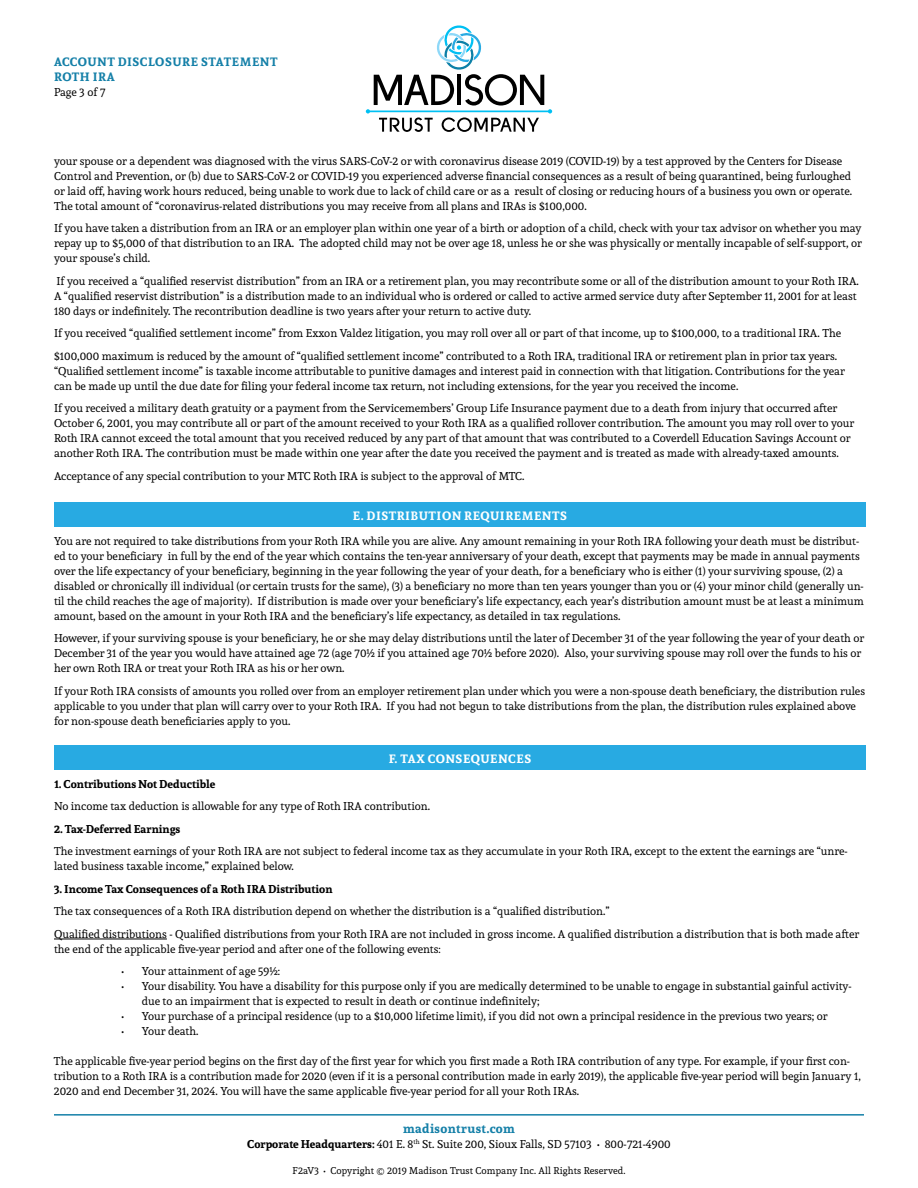
<style>
.page{position:relative;width:918px;height:1188px;background:#fff}
.page>*{position:absolute;margin:0;border:0;box-sizing:border-box;transform-origin:0 0}
.t1{font:700 12.75px "Andada";letter-spacing:.03em;color:#1580a8}
.t2{font:700 12px "Andada";letter-spacing:.045em;color:#fff}
.t3{font:700 12px/15px "Andada";letter-spacing:.045em;color:#1580a8}
.t4{font:11.25px/15px "Andada";color:#000}
.t5{font:700 11.25px "Andada";color:#000}
.t6{font:9.75px "Andada";letter-spacing:.01em;color:#000}
.s1{font-weight:700}
</style>
<div class="page">
<hr style="left:54px;top:1114px;width:810px;height:2px;background:#1580a8">
<svg style="left:365px;top:25px;width:188px;height:107px"></svg>
<div style="left:54px;top:503px;width:811px;height:24px;background:#28aae2"></div>
<div style="left:54px;top:745px;width:811px;height:25px;background:#28aae2"></div>
<hr style="left:54px;top:939px;width:113px;height:1px;background:#000">
<p class="t3" style="left:54px;top:54px;width:222px">account disclosure statement<br>ROT</p>
<p class="t3" style="left:80px;top:69px;width:21px">H IRA</p>
<p class="t4" style="left:54px;top:85px;width:53px">Page 3 of 7</p>
<p class="t4" style="left:54px;top:153px;width:800px">your spouse or a dependent was diagnosed with the virus SARS-CoV-2 or with coronavirus disease 2019 (COVID-19) by a test approved by the Centers for Disease Control and Prevention, or (b) due to SARS-CoV-2 or COVID-19 you experienced adverse financial consequences as a result of being quarantined, being furloughed or laid off, having work hours reduced, being unable to work due to lack of child care or as a result of closing or reducing hours of a business you own or operate.<br>The total amount of “coronavirus-related distributions you may receive from all plans and IRAs is $100,000.</p>
<p class="t4" style="left:54px;top:221px;width:809px;text-align:justify">If you have taken a distribution from an IRA or an employer plan within one year of a birth or adoption of a child, check with your tax advisor on whether you may repay up to $5,000 of that distribution to an IRA. The adopted child may not be over age 18, unless he or she was physically or mentally incapable of self-support, or your spouse’s child.</p>
<p class="t4" style="left:54px;top:273px;width:806px">If you received a “qualified reservist distribution” from an IRA or a retirement plan, you may recontribute some or all of the distribution amount to your Roth IRA.<br>A “qualified reservist distribution” is a distribution made to an individual who is ordered or called to active armed service duty after September 11, 2001 for at least<br>180 days or indefinitely. The recontribution deadline is two years after your return to active duty.</p>
<p class="t4" style="left:54px;top:322px;width:789px;line-height:22.5px">If you received “qualified settlement income” from Exxon Valdez litigation, you may roll over all or part of that income, up to $100,000, to a traditional IRA. The $100,000 maximum is reduced by the amount of “qualified settlement income” contributed to a Roth IRA, traditional IRA or retirement plan in prior tax years.</p>
<p class="t4" style="left:54px;top:363px;width:792px">“Qualified settlement income” is taxable income attributable to punitive damages and interest paid in connection with that litigation. Contributions for the year can be made up until the due date for filing your federal income tax return, not including extensions, for the year you received the income.</p>
<p class="t4" style="left:54px;top:401px;width:802px">If you received a military death gratuity or a payment from the Servicemembers’ Group Life Insurance payment due to a death from injury that occurred after October 6, 2001, you may contribute all or part of the amount received to your Roth IRA as a qualified rollover contribution. The amount you may roll over to your Roth IRA cannot exceed the total amount that you received reduced by any part of that amount that was contributed to a Coverdell Education Savings Account or another Roth IRA. The contribution must be made within one year after the date you received the payment and is treated as made with already-taxed amounts.</p>
<p class="t4" style="left:54px;top:468px;width:472px">Acceptance of any special contribution to your MTC Roth IRA is subject to the approval of MTC.</p>
<p class="t2" style="left:353px;top:507px;width:214px">E. Distribution Requirements</p>
<p class="t4" style="left:54px;top:533px;width:811px">You are not required to take distributions from your Roth IRA while you are alive. Any amount remaining in your Roth IRA following your death must be distribut&shy;ed to your beneficiary in full by the end of the year which contains the ten-year anniversary of your death, except that payments may be made in annual payments over the life expectancy of your beneficiary, beginning in the year following the year of your death, for a beneficiary who is either (1) your surviving spouse, (2) a disabled or chronically ill individual (or certain trusts for the same), (3) a beneficiary no more than ten years younger than you or (4) your minor child (generally un&shy;til the child reaches the age of majority). If distribution is made over your beneficiary’s life expectancy, each year’s distribution amount must be at least a minimum amount, based on the amount in your Roth IRA and the beneficiary’s life expectancy, as detailed in tax regulations.</p>
<p class="t4" style="left:54px;top:631px;width:812px">However, if your surviving spouse is your beneficiary, he or she may delay distributions until the later of December 31 of the year following the year of your death or<br>December 31 of the year you would have attained age 72 (age 70½ if you attained age 70½ before 2020). Also, your surviving spouse may roll over the funds to his or her own Roth IRA or treat your Roth IRA as his or her own.</p>
<p class="t4" style="left:54px;top:683px;width:813px">If your Roth IRA consists of amounts you rolled over from an employer retirement plan under which you were a non-spouse death beneficiary, the distribution rules applicable to you under that plan will carry over to your Roth IRA. If you had not begun to take distributions from the plan, the distribution rules explained above for non-spouse death beneficiaries apply to you.</p>
<p class="t2" style="left:389px;top:750px;width:142px">f. tax consequences</p>
<p class="t5" style="left:54px;top:776px;width:163px">1. Contributions Not Deductible</p>
<p class="t4" style="left:54px;top:799px;width:378px">No income tax deduction is allowable for any type of Roth IRA contribution.</p>
<p class="t5" style="left:54px;top:821px;width:128px">2. Tax-Deferred Earnings</p>
<p class="t4" style="left:54px;top:844px;width:795px">The investment earnings of your Roth IRA are not subject to federal income tax as they accumulate in your Roth IRA, except to the extent the earnings are “unre&shy;lated business taxable income,” explained below.</p>
<p class="t5" style="left:54px;top:881px;width:201px">3. Income Tax Consequences of a Roth IRA</p>
<p class="t5" style="left:268px;top:881px;width:66px">Distribution</p>
<p class="t4" style="left:54px;top:900px;width:807px;line-height:22.5px">The tax consequences of a Roth IRA distribution depend on whether the distribution is a “qualified distribution.”<br>Qualified distributions - Qualified distributions from your Roth IRA are not included in gross income. A qualified distribution a distribution that is both made after</p>
<p class="t4" style="left:54px;top:941px;width:388px">the end of the applicable five-year period and after one of the following events:</p>
<p class="t4" style="left:122px;top:964px;width:160px">• Your attainment of age 59½:</p>
<p class="t4" style="left:142px;top:979px;width:711px;text-indent:-20px">• Your disability. You have a disability for this purpose only if you are medically determined to be unable to engage in substantial gainful activity&shy;due to an impairment that is expected to result in death or continue indefinitely;</p>
<p class="t4" style="left:121px;top:1009px;width:708px">• Your purchase of a principal residence (up to a $10,000 lifetime limit), if you did not own a principal residence in the previous two years; or</p>
<p class="t4" style="left:121px;top:1024px;width:79px">• Your death.</p>
<p class="t4" style="left:54px;top:1054px;width:808px">The applicable five-year period begins on the first day of the first year for which you first made a Roth IRA contribution of any type. For example, if your first con&shy;tribution to a Roth IRA is a contribution made for 2020 (even if it is a personal contribution made in early 2019), the applicable five-year period will begin January 1,<br>2020 and end December 31, 2024. You will have the same applicable five-year period for all your Roth IRAs.</p>
<p class="t1" style="left:403px;top:1120px;width:113px">madisontrust.com</p>
<p class="t4" style="left:247px;top:1136px;width:425px"><span class="s1">Corporate Headquarters:</span> 401 E. 8<sup>th</sup> St. Suite 200, Sioux Falls, SD 57103 • 800-721-4900</p>
<p class="t6" style="left:293px;top:1164px;width:334px">F2aV3 • Copyright © 2019 Madison Trust Company Inc. All Rights Reserved.</p>
</div>
